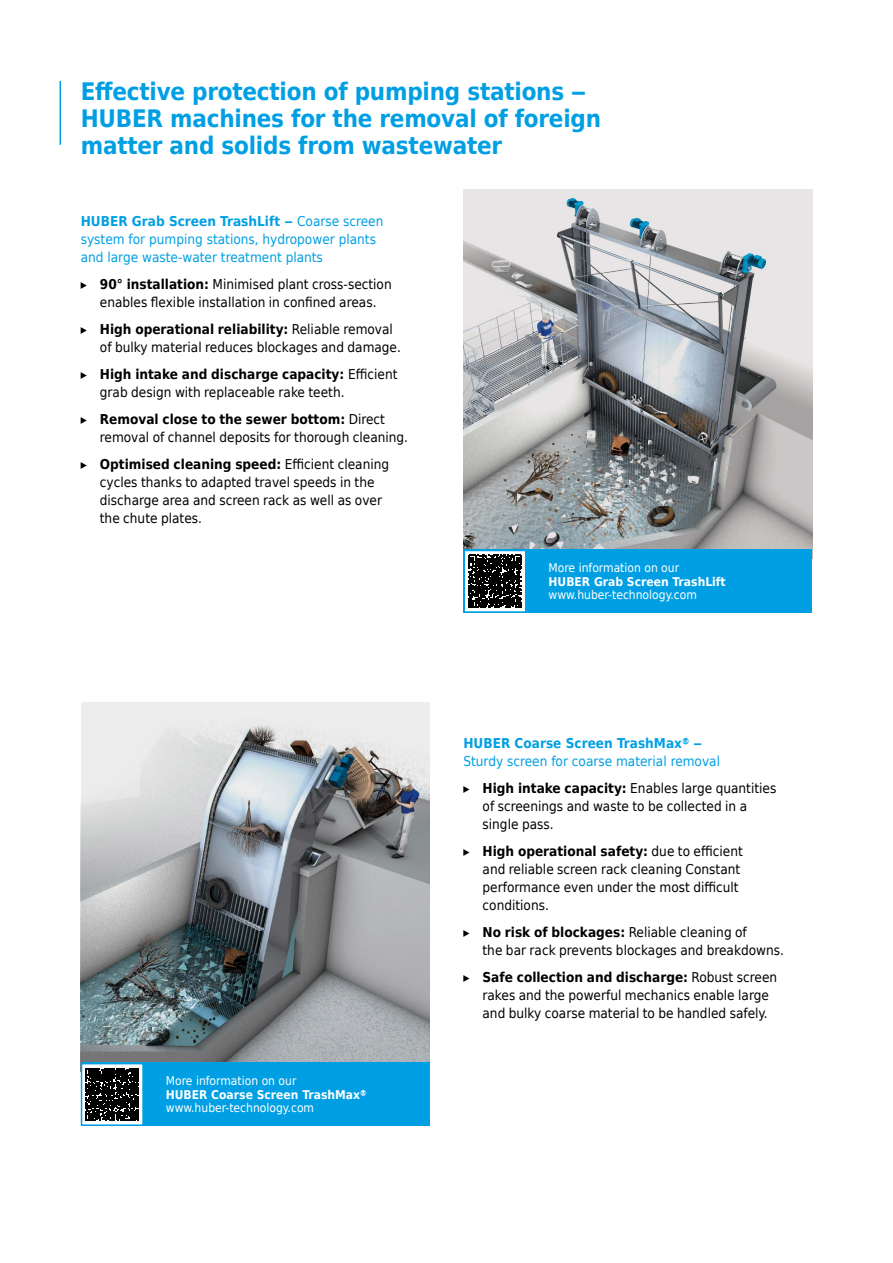
<style>
.page{position:relative;width:893px;height:1263px;background:#fff}
.page>*{position:absolute;margin:0;border:0;box-sizing:border-box;transform-origin:0 0}
.t1{font:700 24px/27px "Huber Tec";letter-spacing:-.01em;color:#009fe3}
.t2{font:13.5px/18px "Huber Tec";color:#000}
.t3{font:13.5px/18px "Huber Tec";color:#009fe3}
.t4{font:700 13.5px "Huber Tec";color:#009fe3}
.t5{font:12px "Huber Tec";color:#fff}
.t6{font:700 12px "Huber Tec";color:#fff}
.s1{font-weight:700}
.s2{color:#000}
.s3{font-weight:700;color:#000}
</style>
<div class="page">
<img style="left:463px;top:190px;width:349px;height:360px">
<img style="left:81px;top:703px;width:348px;height:360px">
<hr style="left:60px;top:81px;width:1px;height:64px;background:#009fe3">
<div style="left:463px;top:550px;width:349px;height:63px;background:#009fe3"></div>
<div style="left:81px;top:1063px;width:348px;height:63px;background:#009fe3"></div>
<svg style="left:465px;top:552px;width:59px;height:59px"></svg>
<svg style="left:469px;top:555px;width:52px;height:53px;background:#202020"></svg>
<div style="left:463px;top:550px;width:63px;height:63px;border:1px solid #009fe3"></div>
<div style="left:82px;top:1064px;width:61px;height:61px;background:#fff"></div>
<svg style="left:86px;top:1068px;width:53px;height:53px;background:#1c1c1c"></svg>
<div style="left:81px;top:1063px;width:63px;height:63px;border:1px solid #009fe3"></div>
<h1 class="t1" style="left:81px;top:77px;width:522px">Effective protection of pumping stations –<br>HUBER machines for the removal of foreign matter and solids from wastewater</h1>
<p class="t3" style="left:81px;top:211px;width:304px"><span class="s1">HUBER Grab Screen TrashLift –</span> Coarse screen system for pumping stations, hydropower plants and large waste-water treatment plants</p>
<p class="t2" style="left:81px;top:274px;width:312px;text-align:center">▸ <span class="s1">90° installation:</span> Minimised plant cross-section enables flexible installation in confined areas.</p>
<p class="t2" style="left:100px;top:319px;width:303px;text-indent:-19px">▸ <span class="s1">High operational reliability:</span> Reliable removal of bulky material reduces blockages and damage.</p>
<p class="t2" style="left:100px;top:364px;width:299px;text-indent:-19px">▸ <span class="s1">High intake and discharge capacity:</span> Efficient grab design with replaceable rake teeth.</p>
<p class="t2" style="left:100px;top:409px;width:310px;text-indent:-19px">▸ <span class="s1">Removal close to the sewer bottom:</span> Direct removal of channel deposits for thorough cleaning.</p>
<p class="t2" style="left:100px;top:454px;width:291px;text-indent:-19px">▸ <span class="s1">Optimised cleaning speed:</span> Efficient cleaning cycles thanks to adapted travel speeds in the discharge area and screen rack as well as over the chute plates.</p>
<p class="t5" style="left:166px;top:1071px;width:132px">More information on our</p>
<p class="t6" style="left:166px;top:1085px;width:202px">HUBER Coarse Screen TrashMax®</p>
<p class="t5" style="left:166px;top:1098px;width:150px">www.huber-technology.com</p>
<p class="t5" style="left:549px;top:558px;width:132px">More information on our</p>
<p class="t6" style="left:549px;top:572px;width:179px">HUBER Grab Screen TrashLift</p>
<p class="t5" style="left:549px;top:585px;width:150px">www.huber-technology.com</p>
<p class="t4" style="left:463px;top:732px;width:240px">HUBER Coarse Screen TrashMax® –</p>
<p class="t3" style="left:463px;top:747px;width:314px;line-height:27px">Sturdy screen for coarse material removal<br><span class="s2">▸</span> <span class="s3">High intake capacity:</span> <span class="s2">Enables large quantities</span></p>
<p class="t2" style="left:483px;top:796px;width:266px">of screenings and waste to be collected in a single pass.</p>
<p class="t2" style="left:483px;top:841px;width:262px;text-indent:-19px">▸ <span class="s1">High operational safety:</span> due to efficient and reliable screen rack cleaning Constant performance even under the most difficult conditions.</p>
<p class="t2" style="left:483px;top:922px;width:303px;text-indent:-19px">▸ <span class="s1">No risk of blockages:</span> Reliable cleaning of<br>the bar rack prevents blockages and breakdowns.</p>
<p class="t2" style="left:482px;top:967px;width:296px;text-indent:-19px">▸ <span class="s1">Safe collection and discharge:</span> Robust screen rakes and the powerful mechanics enable large and bulky coarse material to be handled safely.</p>
</div>
